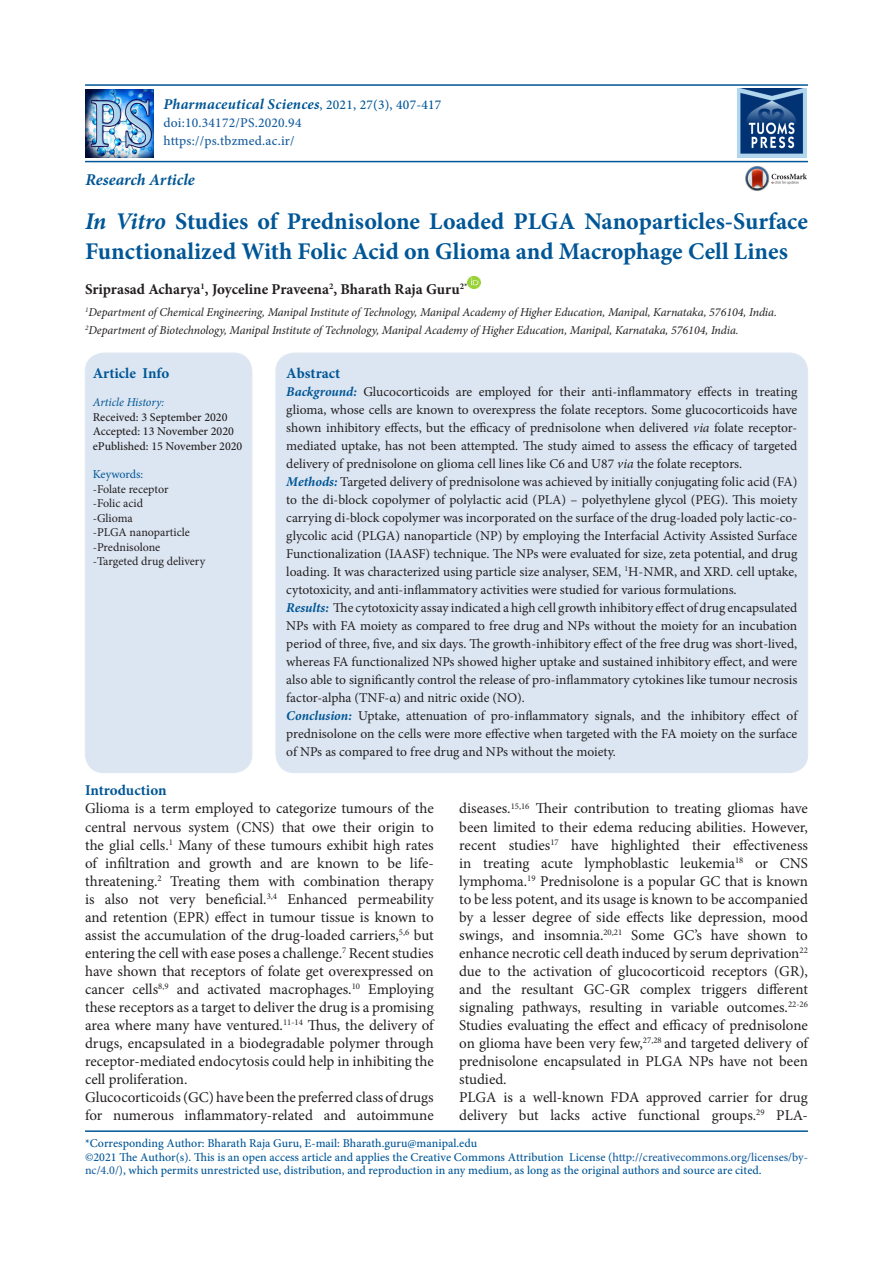
<style>
.page{position:relative;width:893px;height:1263px;background:#fff}
.page>*{position:absolute;margin:0;border:0;box-sizing:border-box;transform-origin:0 0}
.t1{font:700 24px/30px "Minion Pro";color:#005696}
.t2{font:italic 700 16.5px "Minion Pro";color:#005696}
.t3{font:15px/18px "Minion Pro";color:#231f20;text-align:justify}
.t4{font:700 15px "Minion Pro";color:#231f20}
.t5{font:italic 700 15px "Minion Pro";letter-spacing:.015em;color:#005696}
.t6{font:700 15px "Minion Pro";color:#005696}
.t7{font:13.5px/18px "Minion Pro";color:#231f20}
.t8{font:500 13.5px/18px "Minion Pro";letter-spacing:.015em;color:#175d9e}
.t9{font:500 12px/13.5px "Minion Pro";color:#005696}
.t10{font:italic 12px/18px "Minion Pro";letter-spacing:-.01em;color:#231f20}
.t11{font:12px/14.4px "Minion Pro";letter-spacing:-.005em;color:#231f20}
.t12{font:500 12px/14.4px "Minion Pro";color:#231f20}
.t13{font:italic 12px "Minion Pro";letter-spacing:-.01em;color:#005696}
.t14{font:12px "Minion Pro";letter-spacing:-.01em;color:#005696}
.s1{font-weight:500;font-style:normal;font-size:13.5px}
.s2{font-style:italic}
.s3{font-weight:700;font-style:italic;color:#005696}
.s4{color:#175d9e}
</style>
<div class="page">
<hr style="left:85px;top:84px;width:723px;height:2px;background:#005696">
<hr style="left:85px;top:1130px;width:723px;height:2px;background:#005696">
<svg style="left:468px;top:276px;width:12px;height:13px"></svg>
<img style="left:746px;top:167px;width:60px;height:23px">
<hr style="left:85px;top:161px;width:723px;height:1px;background:#005696">
<div style="left:276px;top:353px;width:531px;height:419px;background:#dce6f2;border-radius:18px"></div>
<div style="left:86px;top:353px;width:165px;height:419px;background:#dce6f2;border-radius:18px"></div>
<div style="left:86px;top:354px;width:165px;height:418px;border:1px solid #dce6f2;border-radius:18px"></div>
<img style="left:85px;top:89px;width:68px;height:68px">
<img style="left:737px;top:89px;width:69px;height:68px">
<p class="t5" style="left:163px;top:94px;width:279px">Pharmaceutical Sciences<span class="s1">, 2021, 27(3), 407-417</span></p>
<p class="t8" style="left:163px;top:114px;width:140px">doi:10.34172/PS.2020.94 https://ps.tbzmed.ac.ir/</p>
<p class="t2" style="left:86px;top:168px;width:111px">Research Article</p>
<h1 class="t1" style="left:85px;top:206px;width:724px"><span class="s2">In Vitro</span> Studies of Prednisolone Loaded PLGA Nanoparticles-Surface<br>Functionalized With Folic Acid on Glioma and Macrophage Cell Lines</h1>
<p class="t4" style="left:85px;top:279px;width:384px">Sriprasad Acharya<sup>1</sup>, Joyceline Praveena<sup>2</sup>, Bharath Raja Guru<sup>2*</sup></p>
<p class="t10" style="left:85px;top:303px;width:693px"><sup>1</sup>Department of Chemical Engineering, Manipal Institute of Technology, Manipal Academy of Higher Education, Manipal, Karnataka, 576104, India.<br><sup>2</sup>Department of Biotechnology, Manipal Institute of Technology, Manipal Academy of Higher Education, Manipal, Karnataka, 576104, India.</p>
<p class="t6" style="left:286px;top:362px;width:55px">Abstract</p>
<p class="t7" style="left:286px;top:382px;width:513px"><span class="s3">Background:</span> Glucocorticoids are employed for their anti-inflammatory effects in treating glioma, whose cells are known to overexpress the folate receptors. Some glucocorticoids have shown inhibitory effects, but the efficacy of prednisolone when delivered <span class="s2">via</span> folate receptor&shy;mediated uptake, has not been attempted. The study aimed to assess the efficacy of targeted delivery of prednisolone on glioma cell lines like C6 and U87 <span class="s2">via</span> the folate receptors.<br><span class="s3">Methods:</span> Targeted delivery of prednisolone was achieved by initially conjugating folic acid (FA) to the di-block copolymer of polylactic acid (PLA) – polyethylene glycol (PEG). This moiety carrying di-block copolymer was incorporated on the surface of the drug-loaded poly lactic-co&shy;glycolic acid (PLGA) nanoparticle (NP) by employing the Interfacial Activity Assisted Surface Functionalization (IAASF) technique. The NPs were evaluated for size, zeta potential, and drug loading. It was characterized using particle size analyser, SEM, <sup>1</sup>H-NMR, and XRD. cell uptake, cytotoxicity, and anti-inflammatory activities were studied for various formulations.<br><span class="s3">Results:</span> The cytotoxicity assay indicated a high cell growth inhibitory effect of drug encapsulated NPs with FA moiety as compared to free drug and NPs without the moiety for an incubation period of three, five, and six days. The growth-inhibitory effect of the free drug was short-lived, whereas FA functionalized NPs showed higher uptake and sustained inhibitory effect, and were also able to significantly control the release of pro-inflammatory cytokines like tumour necrosis factor-alpha (TNF-α) and nitric oxide (NO).<br><span class="s3">Conclusion:</span> Uptake, attenuation of pro-inflammatory signals, and the inhibitory effect of prednisolone on the cells were more effective when targeted with the FA moiety on the surface of NPs as compared to free drug and NPs without the moiety.</p>
<p class="t6" style="left:93px;top:362px;width:78px">Article Info</p>
<p class="t13" style="left:93px;top:394px;width:73px">Article History:</p>
<p class="t12" style="left:93px;top:410px;width:151px">Received: 3 September 2020<br>Accepted: 13 November 2020 ePublished: 15 November 2020</p>
<p class="t14" style="left:93px;top:467px;width:52px">Keywords:</p>
<p class="t11" style="left:93px;top:482px;width:114px">-Folate receptor<br>-Folic acid<br>-Glioma<br>-PLGA nanoparticle -Prednisolone -Targeted drug delivery</p>
<p class="t6" style="left:85px;top:780px;width:83px">Introduction</p>
<p class="t3" style="left:85px;top:800px;width:350px">Glioma is a term employed to categorize tumours of the central nervous system (CNS) that owe their origin to the glial cells.<sup>1</sup> Many of these tumours exhibit high rates of infiltration and growth and are known to be life&shy;threatening.<sup>2</sup> Treating them with combination therapy is also not very beneficial.<sup>3,4</sup> Enhanced permeability and retention (EPR) effect in tumour tissue is known to assist the accumulation of the drug-loaded carriers,<sup>5,6</sup> but entering the cell with ease poses a challenge.<sup>7</sup> Recent studies have shown that receptors of folate get overexpressed on cancer cells<sup>8,9</sup> and activated macrophages.<sup>10</sup> Employing these receptors as a target to deliver the drug is a promising area where many have ventured.<sup>11-14</sup> Thus, the delivery of drugs, encapsulated in a biodegradable polymer through receptor-mediated endocytosis could help in inhibiting the cell proliferation.</p>
<p class="t3" style="left:85px;top:1088px;width:350px">Glucocorticoids (GC) have been the preferred class of drugs for numerous inflammatory-related and autoimmune</p>
<p class="t3" style="left:459px;top:800px;width:350px">diseases.<sup>15,16</sup> Their contribution to treating gliomas have been limited to their edema reducing abilities. However, recent studies<sup>17</sup> have highlighted their effectiveness in treating acute lymphoblastic leukemia<sup>18</sup> or CNS lymphoma.<sup>19</sup> Prednisolone is a popular GC that is known to be less potent, and its usage is known to be accompanied by a lesser degree of side effects like depression, mood swings, and insomnia.<sup>20,21</sup> Some GC’s have shown to enhance necrotic cell death induced by serum deprivation<sup>22 </sup>due to the activation of glucocorticoid receptors (GR), and the resultant GC-GR complex triggers different signaling pathways, resulting in variable outcomes.<sup>22-26<br></sup>Studies evaluating the effect and efficacy of prednisolone on glioma have been very few,<sup>27,28</sup> and targeted delivery of prednisolone encapsulated in PLGA NPs have not been studied.</p>
<p class="t3" style="left:459px;top:1088px;width:350px">PLGA is a well-known FDA approved carrier for drug delivery but lacks active functional groups.<sup>29</sup> PLA-</p>
<p class="t9" style="left:85px;top:1137px;width:724px">*Corresponding Author: Bharath Raja Guru, E-mail: Bharath.guru@manipal.edu<br>©2021 The Author(s). This is an open access article and applies the Creative Commons Attribution License (<span class="s4">http://creativecommons.org/licenses/by&shy;nc/4.0/</span>), which permits unrestricted use, distribution, and reproduction in any medium, as long as the original authors and source are cited.</p>
</div>
